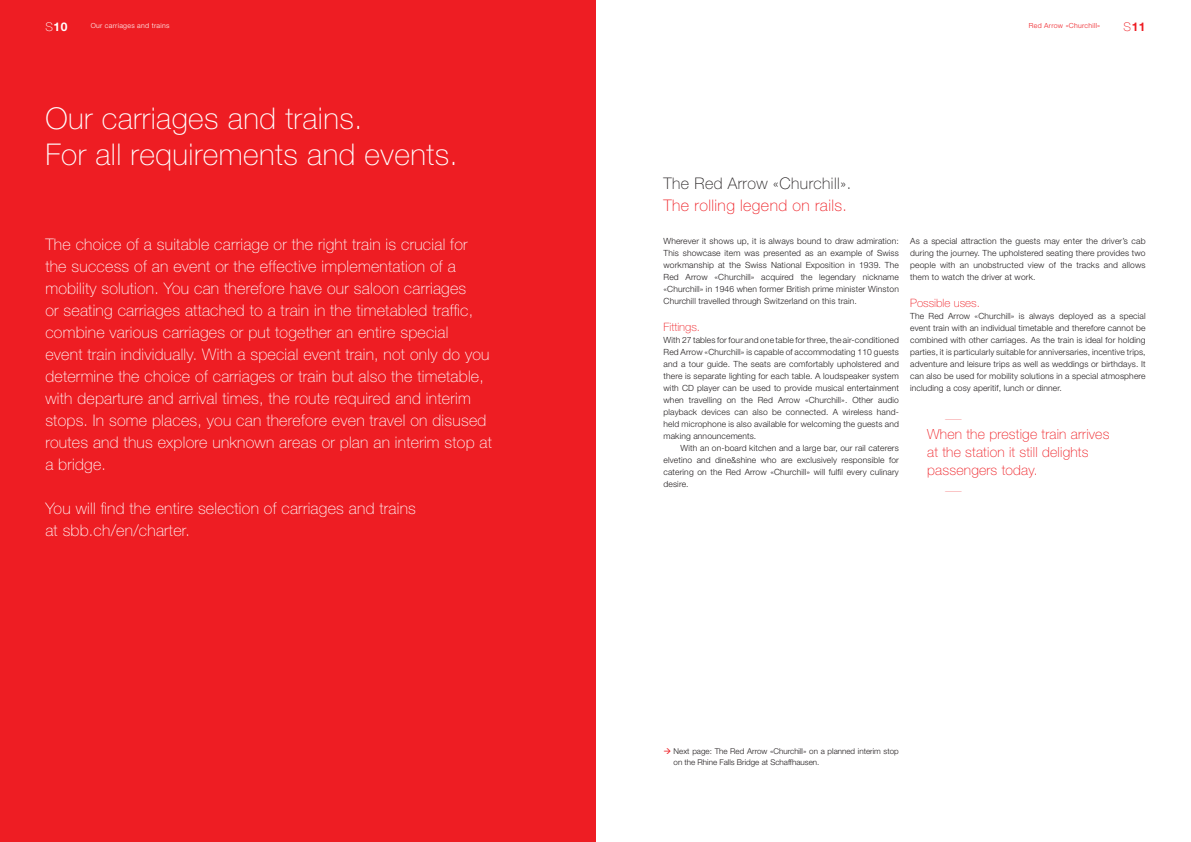
<style>
.page{position:relative;width:1191px;height:842px;background:#fff}
.page>*{position:absolute;margin:0;border:0;box-sizing:border-box;transform-origin:0 0}
.t1{font:100 30px/36px "Helvetica Neue LT Std";letter-spacing:.015em;color:#fff}
.t2{font:100 16px/22px "Helvetica Neue LT Std";letter-spacing:.015em;color:#fff}
.t3{font:100 16px "Helvetica Neue LT Std";letter-spacing:.025em;color:#ee1d23}
.t4{font:100 16px "Helvetica Neue LT Std";letter-spacing:.025em;color:#231f20}
.t5{font:100 14px/18px "Helvetica Neue LT Std";letter-spacing:.015em;color:#ee1d23}
.t6{font:200 14px "Helvetica Neue";color:#ee1d23}
.t7{font:700 12px "Helvetica Neue LT Std";color:#fff}
.t8{font:700 12px "Helvetica Neue LT Std";color:#ee1d23}
.t9{font:100 11.5px "Helvetica Neue LT Std";color:#ee1d23}
.t10{font:300 8.5px/12px "Helvetica Neue LT Std";letter-spacing:.015em;color:#231f20;text-align:justify}
.t11{font:300 8px/11px "Helvetica Neue LT Std";color:#231f20}
.t12{font:300 7px "Helvetica Neue LT Std";letter-spacing:.04em;color:#fff}
.t13{font:300 7px "Helvetica Neue LT Std";letter-spacing:.04em;color:#ee1d23}
.s1{font-weight:100}
.s2{color:#ee1d23}
</style>
<div class="page">
<div style="left:0;top:0;width:595px;height:842px;background:#ee1d23"></div>
<h3 class="t7" style="left:45px;top:20px;width:24px"><span class="s1">S</span>10</h3>
<h3 class="t8" style="left:1123px;top:20px;width:24px"><span class="s1">S</span>11</h3>
<p class="t12" style="left:91px;top:21px;width:80px">Our carriages and trains</p>
<p class="t13" style="left:1028px;top:21px;width:73px">Red Arrow «Churchill»</p>
<h1 class="t1" style="left:45px;top:100px;width:414px">Our carriages and trains.<br>For all requirements and events.</h1>
<p class="t2" style="left:45px;top:233px;width:448px">The choice of a suitable carriage or the right train is crucial for the success of an event or the effective implementation of a mobility solution. You can therefore have our saloon carriages<br>or seating carriages attached to a train in the timetabled traffic, combine various carriages or put together an entire special<br>event train individually. With a special event train, not only do you determine the choice of carriages or train but also the timetable, with departure and arrival times, the route required and interim stops. In some places, you can therefore even travel on disused routes and thus explore unknown areas or plan an interim stop at a bridge.</p>
<h2 class="t2" style="left:45px;top:497px;width:372px">You will find the entire selection of carriages and trains at sbb.ch/en/charter.</h2>
<h2 class="t4" style="left:663px;top:174px;width:189px">The Red Arrow «Churchill».</h2>
<h2 class="t3" style="left:663px;top:196px;width:185px">The rolling legend on rails.</h2>
<p class="t10" style="left:663px;top:235px;width:237px">Wherever it shows up, it is always bound to draw admiration:<br>This showcase item was presented as an example of Swiss workmanship at the Swiss National Exposition in 1939. The Red Arrow «Churchill» acquired the legendary nickname «Churchill» in 1946 when former British prime minister Winston Churchill travelled through Switzerland on this train.</p>
<h3 class="t9" style="left:663px;top:321px;width:38px">Fittings.</h3>
<p class="t10" style="left:663px;top:334px;width:237px">With 27 tables for four and one table for three, the air-conditioned Red Arrow «Churchill» is capable of accommodating 110 guests and a tour guide. The seats are comfortably upholstered and there is separate lighting for each table. A loudspeaker system with CD player can be used to provide musical entertainment when travelling on the Red Arrow «Churchill». Other audio playback devices can also be connected. A wireless hand&shy;held microphone is also available for welcoming the guests and making announcements.</p>
<p class="t10" style="left:663px;top:442px;width:237px;text-indent:17px">With an on-board kitchen and a large bar, our rail caterers elvetino and dine&amp;shine who are exclusively responsible for catering on the Red Arrow «Churchill» will fulfil every culinary desire.</p>
<p class="t10" style="left:910px;top:235px;width:237px">As a special attraction the guests may enter the driver’s cab during the journey. The upholstered seating there provides two people with an unobstructed view of the tracks and allows them to watch the driver at work.</p>
<h3 class="t9" style="left:910px;top:297px;width:71px">Possible uses.</h3>
<p class="t10" style="left:910px;top:310px;width:237px">The Red Arrow «Churchill» is always deployed as a special event train with an individual timetable and therefore cannot be combined with other carriages. As the train is ideal for holding parties, it is particularly suitable for anniversaries, incentive trips, adventure and leisure trips as well as weddings or birthdays. It can also be used for mobility solutions in a special atmosphere including a cosy aperitif, lunch or dinner.</p>
<h3 class="t6" style="left:944px;top:407px;width:20px">―</h3>
<h3 class="t5" style="left:927px;top:425px;width:184px">When the prestige train arrives at the station it still delights passengers today.</h3>
<h3 class="t6" style="left:944px;top:479px;width:20px">―</h3>
<p class="t11" style="left:673px;top:746px;width:227px;text-indent:-10px"><span class="s2">→</span> Next page: The Red Arrow «Churchill» on a planned interim stop on the Rhine Falls Bridge at Schaffhausen.</p>
</div>
